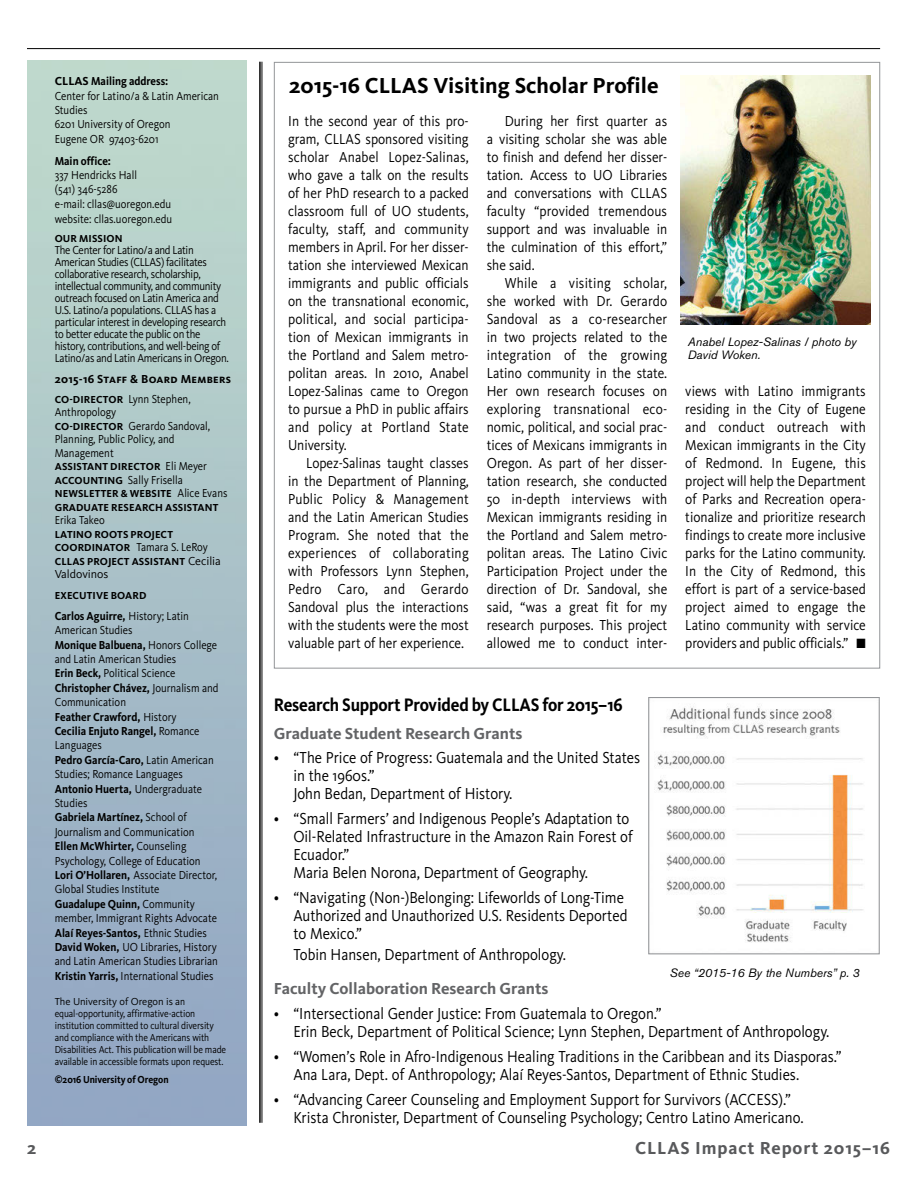
<style>
.page{position:relative;width:918px;height:1188px;background:#fff}
.page>*{position:absolute;margin:0;border:0;box-sizing:border-box;transform-origin:0 0}
.t1{font:700 22.5px "Kievit Pro";color:#000}
.t2{font:700 18.75px "Kievit Pro";letter-spacing:-.01em;color:#000;scale:.9 1}
.t3{font:700 18px "Kievit Pro";letter-spacing:.05em;color:#58595b}
.t4{font:16.5px/18px "Kievit Pro";color:#000;scale:.9 1}
.t5{font:700 16.5px "Kievit Pro";color:#636466}
.t6{font:15px/18px "Kievit Pro";color:#000;text-align:justify;scale:.9 1}
.t7{font:12px/14.4px "Kievit Pro";color:#000;scale:.9 1}
.t8{font:12px/12px "Kievit Pro";letter-spacing:-.025em;color:#000;scale:.9 1}
.t9{font:italic 12px/13.5px "Akzidenz Grotesk BQ";color:#000}
.t10{font:700 12px/20.2px "Kievit Pro";letter-spacing:.025em;color:#000}
.t11{font:700 12px "Kievit Pro";letter-spacing:.005em;color:#000}
.t12{font:700 12px "Kievit Pro";letter-spacing:.005em;color:#000;scale:.9 1}
.t13{font:12px "Kievit Pro";color:#000}
.t14{font:10.5px/12px "Kievit Pro";letter-spacing:-.01em;color:#000}
.t15{font:700 10.5px/13.5px "Kievit Pro";letter-spacing:.01em;color:#000}
.t16{font:700 10.5px "Kievit Pro";letter-spacing:.01em;color:#000;scale:.9 1}
.s1{font-size:10.5px}
.s2{font-weight:400}
.s3{font-weight:700;font-size:10.5px}
.s4{font-weight:400;font-size:12px}
.s5{font-weight:700}
</style>
<div class="page">
<img style="left:681px;top:76px;width:189px;height:248px">
<hr style="left:27px;top:48px;width:853px;height:1px;background:#000">
<hr style="left:259px;top:62px;width:2px;height:1061px;background:#000">
<hr style="left:262px;top:62px;width:1px;height:1061px;background:#000">
<img style="left:654px;top:706px;width:209px;height:236px">
<div style="left:648px;top:697px;width:232px;height:257px;border:1px solid #939598"></div>
<p class="t11" style="left:55px;top:74px;width:115px">CLLAS Mailing address:</p>
<p class="t7" style="left:55px;top:88px;width:184px">Center for Latino/a &amp; Latin American<br>Studies<br>6201 University of Oregon<br>Eugene OR 97403-6201</p>
<p class="t12" style="left:55px;top:153px;width:64px">Main office:</p>
<p class="t7" style="left:55px;top:168px;width:132px">337 Hendricks Hall<br>(541) 346-5286<br>e-mail: cllas@uoregon.edu website: cllas.uoregon.edu</p>
<p class="t15" style="left:55px;top:231px;width:69px">OUR MISSION</p>
<p class="t8" style="left:55px;top:243px;width:195px">The Center for Latino/a and Latin American Studies (CLLAS) facilitates collaborative research, scholarship, intellectual community, and community outreach focused on Latin America and U.S. Latino/a populations. CLLAS has a particular interest in developing research to better educate the public on the history, contributions, and well-being of Latino/as and Latin Americans in Oregon.</p>
<p class="t10" style="left:55px;top:369px;width:178px">2015-16 Staff &amp; Board Members<br><span class="s1">CO-DIRECTOR</span> <span class="s2">Lynn Stephen,</span></p>
<p class="t7" style="left:55px;top:406px;width:174px;line-height:13.5px">Anthropology<br><span class="s3">CO-DIRECTOR</span> Gerardo Sandoval,<br>Planning, Public Policy, and<br>Management</p>
<p class="t15" style="left:55px;top:460px;width:154px">ASSISTANT DIRECTOR <span class="s4">Eli Meyer</span></p>
<p class="t7" style="left:55px;top:473px;width:144px"><span class="s3">ACCOUNTING</span> Sally Frisella</p>
<p class="t15" style="left:55px;top:487px;width:174px">NEWSLETTER &amp; WEBSITE <span class="s4">Alice Evans<br></span>GRADUATE RESEARCH ASSISTANT</p>
<p class="t7" style="left:55px;top:513px;width:57px">Erika Takeo</p>
<p class="t15" style="left:55px;top:528px;width:120px">LATINO ROOTS PROJECT</p>
<p class="t7" style="left:55px;top:540px;width:172px"><span class="s3">COORDINATOR</span> Tamara S. LeRoy</p>
<p class="t15" style="left:55px;top:555px;width:168px">CLLAS PROJECT ASSISTANT <span class="s4">Cecilia</span></p>
<p class="t13" style="left:55px;top:567px;width:55px">Valdovinos</p>
<p class="t15" style="left:55px;top:588px;width:93px">EXECUTIVE BOARD</p>
<p class="t7" style="left:55px;top:609px;width:183px"><span class="s5">Carlos Aguirre,</span> History; Latin<br>American Studies<br><span class="s5">Monique Balbuena,</span> Honors College and Latin American Studies<br><span class="s5">Erin Beck,</span> Political Science<br><span class="s5">Christopher Chávez,</span> Journalism and<br>Communication<br><span class="s5">Feather Crawford,</span> History<br><span class="s5">Cecilia Enjuto Rangel,</span> Romance<br>Languages<br><span class="s5">Pedro García-Caro,</span> Latin American<br>Studies; Romance Languages<br><span class="s5">Antonio Huerta,</span> Undergraduate<br>Studies<br><span class="s5">Gabriela Martínez,</span> School of<br>Journalism and Communication<br><span class="s5">Ellen McWhirter,</span> Counseling<br>Psychology, College of Education<br><span class="s5">Lori O’Hollaren,</span> Associate Director,<br>Global Studies Institute<br><span class="s5">Guadalupe Quinn,</span> Community member, Immigrant Rights Advocate<br><span class="s5">Alaí Reyes-Santos,</span> Ethnic Studies<br><span class="s5">David Woken,</span> UO Libraries, History and Latin American Studies Librarian<br><span class="s5">Kristin Yarris,</span> International Studies</p>
<p class="t14" style="left:55px;top:995px;width:173px">The University of Oregon is an equal-opportunity, affirmative-action institution committed to cultural diversity and compliance with the Americans with Disabilities Act. This publication will be made available in accessible formats upon request.</p>
<p class="t16" style="left:55px;top:1074px;width:128px">©2016 University of Oregon</p>
<h1 class="t1" style="left:289px;top:72px;width:371px">2015-16 CLLAS Visiting Scholar Profile</h1>
<p class="t6" style="left:288px;top:112px;width:202px">In the second year of this pro&shy;gram, CLLAS sponsored visiting scholar Anabel Lopez-Salinas, who gave a talk on the results of her PhD research to a packed classroom full of UO students, faculty, staff, and community members in April. For her disser&shy;tation she interviewed Mexican immigrants and public officials on the transnational economic, political, and social participa&shy;tion of Mexican immigrants in the Portland and Salem metro&shy;politan areas. In 2010, Anabel Lopez-Salinas came to Oregon to pursue a PhD in public affairs and policy at Portland State University.</p>
<p class="t6" style="left:288px;top:454px;width:202px;text-indent:18px">Lopez-Salinas taught classes in the Department of Planning, Public Policy &amp; Management and the Latin American Studies Program. She noted that the experiences of collaborating with Professors Lynn Stephen, Pedro Caro, and Gerardo Sandoval plus the interactions with the students were the most valuable part of her experience.</p>
<p class="t6" style="left:487px;top:112px;width:202px;text-indent:18px">During her first quarter as a visiting scholar she was able to finish and defend her disser&shy;tation. Access to UO Libraries and conversations with CLLAS faculty “provided tremendous support and was invaluable in the culmination of this effort,” she said.</p>
<p class="t6" style="left:487px;top:274px;width:202px;text-indent:18px">While a visiting scholar, she worked with Dr. Gerardo Sandoval as a co-researcher in two projects related to the integration of the growing Latino community in the state.<br>Her own research focuses on exploring transnational eco&shy;nomic, political, and social prac&shy;tices of Mexicans immigrants in Oregon. As part of her disser&shy;tation research, she conducted 50 in-depth interviews with Mexican immigrants residing in the Portland and Salem metro&shy;politan areas. The Latino Civic Participation Project under the direction of Dr. Sandoval, she said, “was a great fit for my research purposes. This project allowed me to conduct inter-</p>
<p class="t9" style="left:688px;top:335px;width:170px">Anabel Lopez-Salinas / photo by<br>David Woken.</p>
<p class="t6" style="left:685px;top:382px;width:202px">views with Latino immigrants residing in the City of Eugene and conduct outreach with Mexican immigrants in the City of Redmond. In Eugene, this project will help the Department of Parks and Recreation opera&shy;tionalize and prioritize research findings to create more inclusive parks for the Latino community.<br>In the City of Redmond, this effort is part of a service-based project aimed to engage the Latino community with service providers and public officials.” ■</p>
<p class="t2" style="left:274px;top:693px;width:389px">Research Support Provided by CLLAS for 2015–16</p>
<p class="t5" style="left:274px;top:723px;width:250px">Graduate Student Research Grants</p>
<p class="t4" style="left:293px;top:749px;width:387px;text-indent:-19px">• “The Price of Progress: Guatemala and the United States in the 1960s.”<br>John Bedan, Department of History.</p>
<p class="t4" style="left:293px;top:809px;width:379px;text-indent:-19px">• “Small Farmers’ and Indigenous People’s Adaptation to Oil-Related Infrastructure in the Amazon Rain Forest of Ecuador.”<br>Maria Belen Norona, Department of Geography.</p>
<p class="t4" style="left:293px;top:888px;width:373px;text-indent:-19px">• “Navigating (Non-)Belonging: Lifeworlds of Long-Time<br>Authorized and Unauthorized U.S. Residents Deported to Mexico.”</p>
<p class="t4" style="left:293px;top:945px;width:304px">Tobin Hansen, Department of Anthropology.</p>
<p class="t5" style="left:274px;top:979px;width:276px">Faculty Collaboration Research Grants</p>
<p class="t4" style="left:293px;top:1004px;width:597px;text-indent:-19px">• “Intersectional Gender Justice: From Guatemala to Oregon.”<br>Erin Beck, Department of Political Science; Lynn Stephen, Department of Anthropology.</p>
<p class="t4" style="left:293px;top:1047px;width:611px;text-indent:-20px">• “Women’s Role in Afro-Indigenous Healing Traditions in the Caribbean and its Diasporas.”<br>Ana Lara, Dept. of Anthropology; Alaí Reyes-Santos, Department of Ethnic Studies.</p>
<p class="t4" style="left:293px;top:1090px;width:568px;text-indent:-19px">• “Advancing Career Counseling and Employment Support for Survivors (ACCESS).”<br>Krista Chronister, Department of Counseling Psychology; Centro Latino Americano.</p>
<p class="t9" style="left:670px;top:966px;width:191px">See “2015-16 By the Numbers” p. 3</p>
<p class="t3" style="left:27px;top:1138px;width:11px">2</p>
<p class="t3" style="left:635px;top:1138px;width:256px">CLLAS Impact Report 2015–16</p>
</div>
